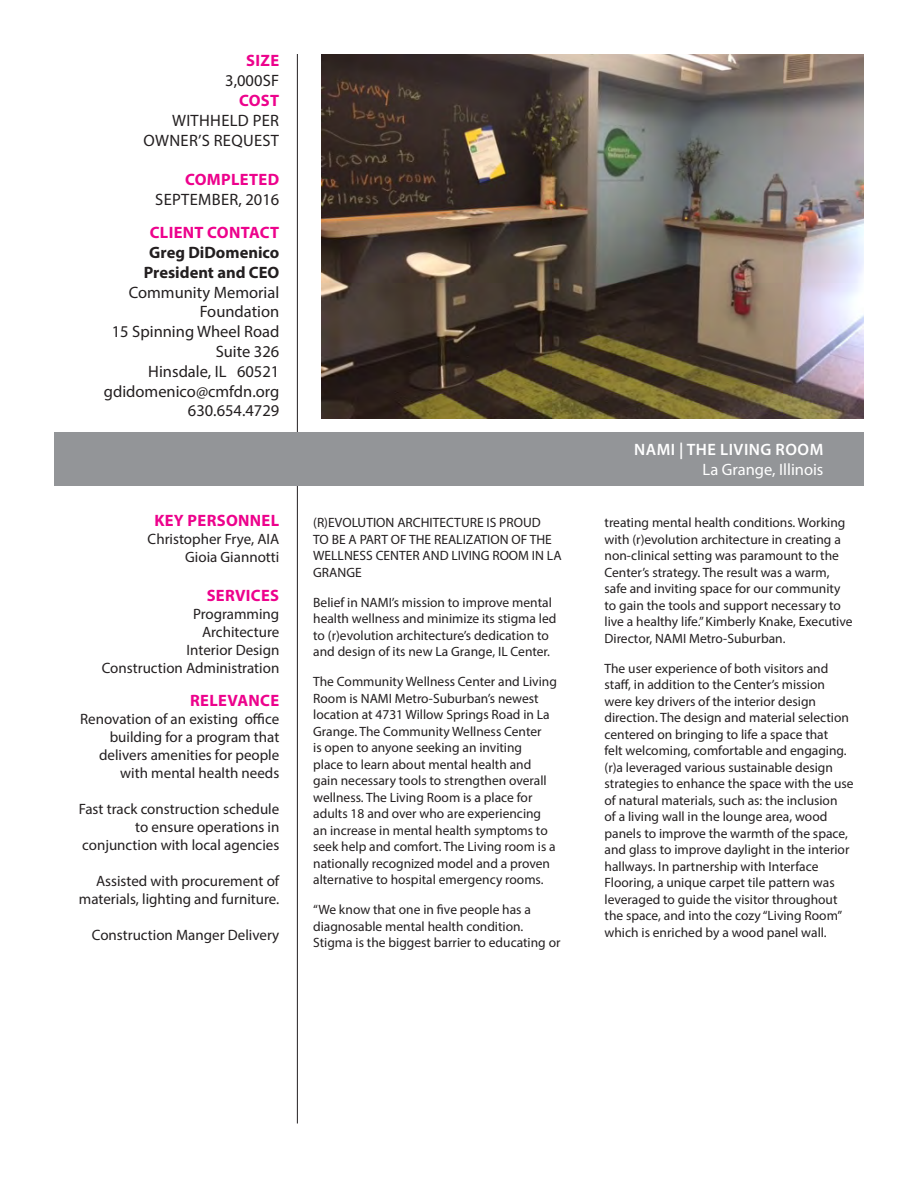
<style>
.page{position:relative;width:918px;height:1188px;background:#fff}
.page>*{position:absolute;margin:0;border:0;box-sizing:border-box;transform-origin:0 0}
.Paragraph_Style_9{font:16.5px/19.8px "Myriad Pro";color:#231f20;text-align:right}
.project_side_bar_hea{font:700 16.5px "Myriad Pro";letter-spacing:.02em;color:#ed028c}
.project_side_bar_hea-2{font:16.5px/19.8px "Myriad Pro";letter-spacing:.02em;color:#231f20;text-align:right}
.Paragraph_Style_9-2{font:700 16.5px "Myriad Pro";color:#231f20}
.project_side_bar_cop{font:600 16.5px "Myriad Pro";letter-spacing:.03em;color:#fff}
.project_side_bar_cop-2{font:16.5px "Myriad Pro";color:#fff}
.Paragraph_Style_9-3{font:16.5px "Myriad Pro";letter-spacing:.02em;color:#231f20}
.Paragraph_Style_9-4{font:15px/18px "Myriad Pro";color:#231f20;text-align:right}
.project_side_bar_hea-3{font:15px "Myriad Pro";color:#231f20}
.body_content{font:13.5px/16.5px "Myriad Pro";color:#231f20}
</style>
<div class="page">
<hr style="left:297px;top:54px;width:1px;height:1070px;background:#231f20">
<div style="left:54px;top:432px;width:810px;height:54px;background:#939598"></div>
<img style="left:322px;top:54px;width:542px;height:364px">
<p class="project_side_bar_hea" style="left:246px;top:50px;width:34px">SIZE</p>
<p class="project_side_bar_hea-2" style="left:225px;top:70px;width:55px">3,000SF</p>
<p class="project_side_bar_hea" style="left:239px;top:90px;width:42px">COST</p>
<p class="project_side_bar_hea-2" style="left:143px;top:110px;width:137px">WITHHELD PER<br>OWNER’S REQUEST</p>
<p class="project_side_bar_hea" style="left:185px;top:169px;width:96px">COMPLETED</p>
<p class="Paragraph_Style_9-3" style="left:155px;top:189px;width:126px">SEPTEMBER, 2016</p>
<p class="project_side_bar_hea" style="left:150px;top:222px;width:131px">CLIENT CONTACT</p>
<p class="Paragraph_Style_9-2" style="left:149px;top:242px;width:132px">Greg DiDomenico</p>
<p class="Paragraph_Style_9-2" style="left:144px;top:262px;width:137px">President and CEO</p>
<p class="Paragraph_Style_9" style="left:129px;top:282px;width:152px">Community Memorial<br>Foundation</p>
<p class="Paragraph_Style_9" style="left:112px;top:322px;width:169px">15 Spinning Wheel Road</p>
<p class="Paragraph_Style_9" style="left:216px;top:341px;width:65px">Suite 326</p>
<p class="Paragraph_Style_9" style="left:148px;top:361px;width:133px">Hinsdale, IL 60521</p>
<p class="Paragraph_Style_9" style="left:104px;top:381px;width:177px">gdidomenico@cmfdn.org</p>
<p class="Paragraph_Style_9" style="left:188px;top:401px;width:93px">630.654.4729</p>
<p class="project_side_bar_hea" style="left:154px;top:509px;width:126px">KEY PERSONNEL</p>
<p class="project_side_bar_hea-3" style="left:148px;top:529px;width:133px">Christopher Frye, AIA</p>
<p class="project_side_bar_hea-3" style="left:185px;top:547px;width:96px">Gioia Giannotti</p>
<p class="project_side_bar_hea" style="left:207px;top:585px;width:74px">SERVICES</p>
<p class="project_side_bar_hea-3" style="left:193px;top:605px;width:88px">Programming</p>
<p class="project_side_bar_hea-3" style="left:202px;top:623px;width:79px">Architecture</p>
<p class="project_side_bar_hea-3" style="left:187px;top:641px;width:94px">Interior Design</p>
<p class="project_side_bar_hea-3" style="left:102px;top:659px;width:179px">Construction Administration</p>
<p class="project_side_bar_hea" style="left:190px;top:689px;width:91px">RELEVANCE</p>
<p class="Paragraph_Style_9-4" style="left:80px;top:709px;width:201px">Renovation of an existing office building for a program that delivers amenities for people with mental health needs</p>
<p class="Paragraph_Style_9-4" style="left:79px;top:799px;width:202px">Fast track construction schedule to ensure operations in conjunction with local agencies</p>
<p class="Paragraph_Style_9-4" style="left:79px;top:871px;width:202px">Assisted with procurement of materials, lighting and furniture.</p>
<p class="Paragraph_Style_9-4" style="left:92px;top:925px;width:189px">Construction Manger Delivery</p>
<p class="body_content" style="left:313px;top:514px;width:250px">(R)EVOLUTION ARCHITECTURE IS PROUD<br>TO BE A PART OF THE REALIZATION OF THE<br>WELLNESS CENTER AND LIVING ROOM IN LA<br>GRANGE</p>
<p class="body_content" style="left:313px;top:594px;width:245px">Belief in NAMI’s mission to improve mental health wellness and minimize its stigma led to (r)evolution architecture’s dedication to and design of its new La Grange, IL Center.</p>
<p class="body_content" style="left:313px;top:673px;width:245px">The Community Wellness Center and Living Room is NAMI Metro-Suburban’s newest location at 4731 Willow Springs Road in La Grange. The Community Wellness Center<br>is open to anyone seeking an inviting<br>place to learn about mental health and gain necessary tools to strengthen overall wellness. The Living Room is a place for adults 18 and over who are experiencing an increase in mental health symptoms to seek help and comfort. The Living room is a nationally recognized model and a proven alternative to hospital emergency rooms.</p>
<p class="body_content" style="left:313px;top:901px;width:249px">“We know that one in five people has a diagnosable mental health condition.<br>Stigma is the biggest barrier to educating or</p>
<p class="project_side_bar_cop" style="left:634px;top:439px;width:191px">NAMI | THE LIVING ROOM</p>
<p class="project_side_bar_cop-2" style="left:703px;top:459px;width:122px">La Grange, Illinois</p>
<p class="body_content" style="left:605px;top:514px;width:250px">treating mental health conditions. Working with (r)evolution architecture in creating a non-clinical setting was paramount to the Center’s strategy. The result was a warm, safe and inviting space for our community to gain the tools and support necessary to live a healthy life.” Kimberly Knake, Executive Director, NAMI Metro-Suburban.</p>
<p class="body_content" style="left:605px;top:660px;width:251px">The user experience of both visitors and staff, in addition to the Center’s mission were key drivers of the interior design direction. The design and material selection centered on bringing to life a space that<br>felt welcoming, comfortable and engaging. (r)a leveraged various sustainable design strategies to enhance the space with the use of natural materials, such as: the inclusion<br>of a living wall in the lounge area, wood panels to improve the warmth of the space, and glass to improve daylight in the interior hallways. In partnership with Interface Flooring, a unique carpet tile pattern was leveraged to guide the visitor throughout the space, and into the cozy “Living Room” which is enriched by a wood panel wall.</p>
</div>
